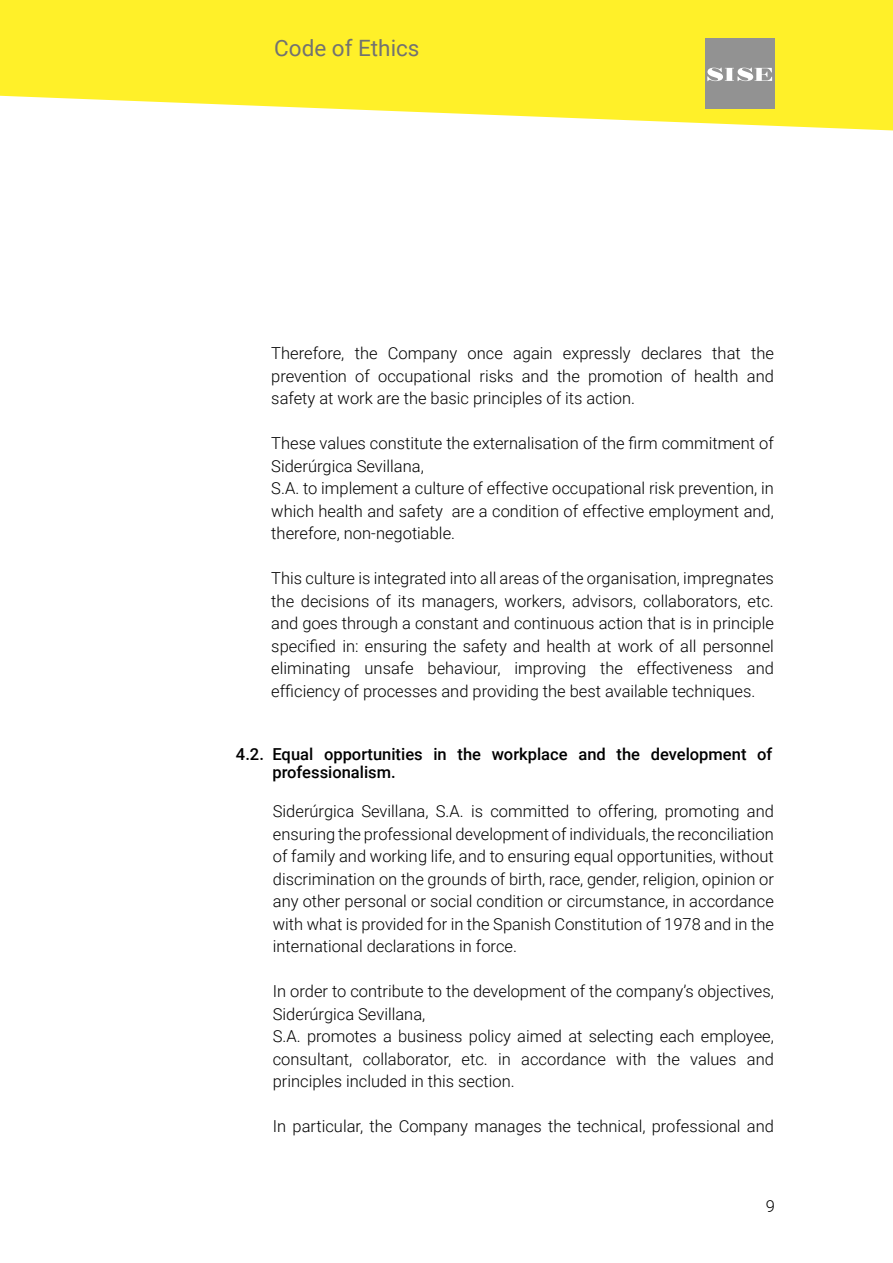
<style>
.page{position:relative;width:893px;height:1263px;background:#fff}
.page>*{position:absolute;margin:0;border:0;box-sizing:border-box;transform-origin:0 0}
.t1{font:22.5px "Roboto";color:#727271}
.t2{font:300 16.5px/22.5px "Roboto";color:#000;text-align:justify}
.t3{font:500 16.5px/18px "Roboto";color:#000}
</style>
<div class="page">
<svg style="left:0;top:0;width:893px;height:130px;background:#fef146"></svg>
<div style="left:705px;top:38px;width:70px;height:70px;background:#929292"></div>
<svg style="left:707px;top:68px;width:65px;height:13px"></svg>
<h1 class="t1" style="left:274px;top:32px;width:147px">Code of Ethics</h1>
<p class="t2" style="left:271px;top:342px;width:504px">Therefore, the Company once again expressly declares that the prevention of occupational risks and the promotion of health and safety at work are the basic principles of its action.</p>
<p class="t2" style="left:271px;top:432px;width:504px;text-align:left">These values constitute the externalisation of the firm commitment of Siderúrgica Sevillana,<br>S.A. to implement a culture of effective occupational risk prevention, in which health and safety are a condition of effective employment and, therefore, non-negotiable.</p>
<p class="t2" style="left:271px;top:567px;width:504px">This culture is integrated into all areas of the organisation, impregnates the decisions of its managers, workers, advisors, collaborators, etc. and goes through a constant and continuous action that is in principle specified in: ensuring the safety and health at work of all personnel eliminating unsafe behaviour, improving the effectiveness and efficiency of processes and providing the best available techniques.</p>
<p class="t3" style="left:272px;top:745px;width:501px;text-indent:-36px">4.2. Equal opportunities in the workplace and the development of professionalism.</p>
<p class="t2" style="left:273px;top:799px;width:503px">Siderúrgica Sevillana, S.A. is committed to offering, promoting and ensuring the professional development of individuals, the reconciliation of family and working life, and to ensuring equal opportunities, without discrimination on the grounds of birth, race, gender, religion, opinion or any other personal or social condition or circumstance, in accordance with what is provided for in the Spanish Constitution of 1978 and in the international declarations in force.</p>
<p class="t2" style="left:273px;top:980px;width:503px;text-align:left">In order to contribute to the development of the company’s objectives, Siderúrgica Sevillana,<br>S.A. promotes a business policy aimed at selecting each employee, consultant, collaborator, etc. in accordance with the values and principles included in this section.</p>
<p class="t2" style="left:273px;top:1115px;width:503px">In particular, the Company manages the technical, professional and</p>
<p class="t2" style="left:766px;top:1194px;width:11px">9</p>
</div>
